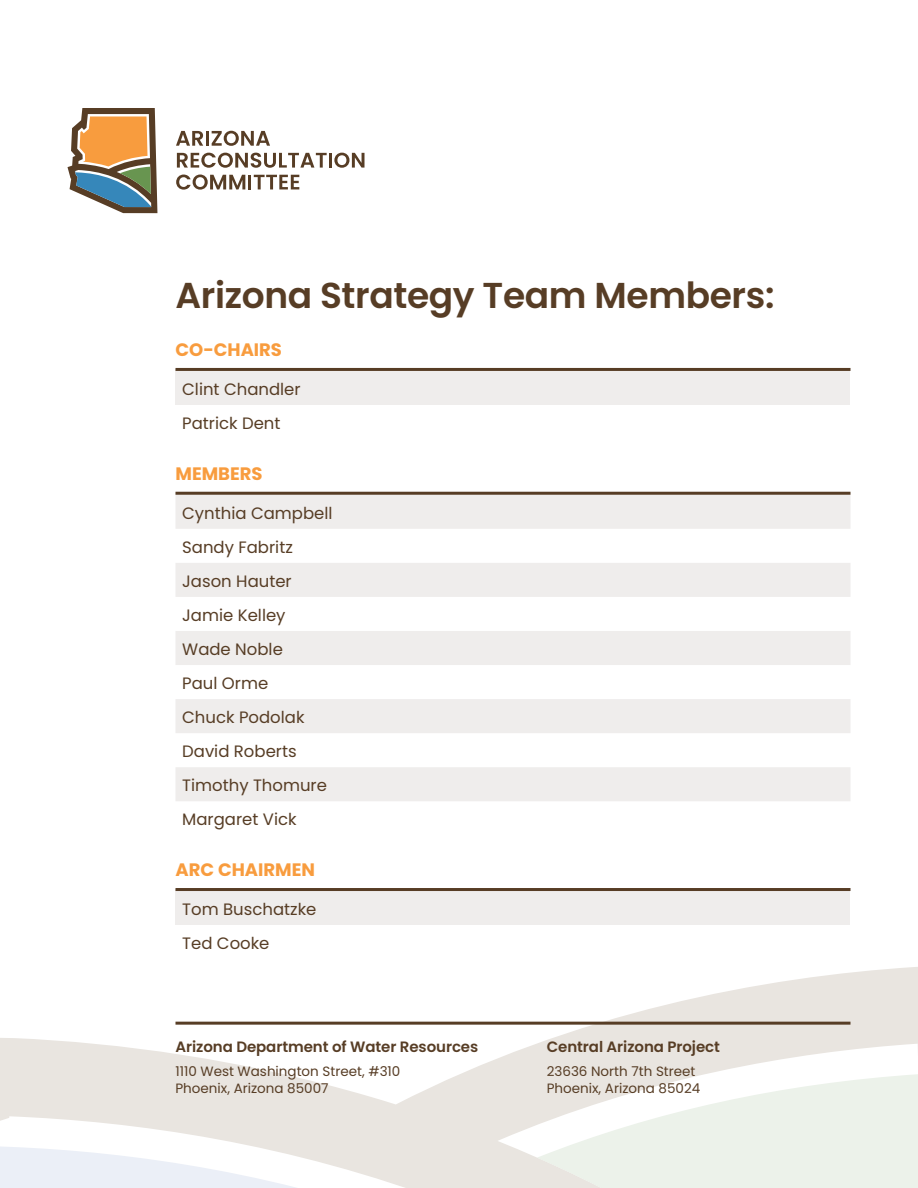
<style>
.page{position:relative;width:918px;height:1188px;background:#fff}
.page>*{position:absolute;margin:0;border:0;box-sizing:border-box;transform-origin:0 0}
.t1{font:600 36px "Poppins";letter-spacing:-.01em;color:#573d25}
.t2{font:700 18px "Poppins";color:#f89c3e}
.t3{font:16.5px/34px "Poppins";color:#573d25}
.t4{font:600 15px "Poppins";letter-spacing:-.005em;color:#573d25}
.t5{font:13.5px/18px "Poppins";color:#573d25}
</style>
<div class="page">
<svg style="left:0;top:967px;width:918px;height:161px"></svg>
<svg style="left:537px;top:1074px;width:381px;height:54px"></svg>
<svg style="left:6px;top:1128px;width:912px;height:60px"></svg>
<svg style="left:0;top:1146px;width:6px;height:42px"></svg>
<hr style="left:176px;top:1022px;width:674px;height:3px;background:#573d25">
<svg style="left:176px;top:131px;width:27px;height:15px"></svg>
<hr style="left:206px;top:131px;width:3px;height:15px;background:#573d25">
<svg style="left:212px;top:131px;width:58px;height:15px"></svg>
<svg style="left:177px;top:153px;width:150px;height:15px"></svg>
<hr style="left:329px;top:153px;width:3px;height:15px;background:#573d25">
<svg style="left:334px;top:153px;width:30px;height:15px"></svg>
<svg style="left:176px;top:175px;width:69px;height:15px"></svg>
<hr style="left:248px;top:175px;width:3px;height:14px;background:#573d25">
<svg style="left:254px;top:175px;width:45px;height:14px"></svg>
<svg style="left:67px;top:108px;width:90px;height:105px"></svg>
<div style="left:176px;top:369px;width:674px;height:36px;background:#efedec"></div>
<hr style="left:176px;top:368px;width:674px;height:3px;background:#573d25">
<div style="left:176px;top:890px;width:674px;height:35px;background:#efedec"></div>
<hr style="left:176px;top:888px;width:674px;height:3px;background:#573d25">
<svg style="left:176px;top:495px;width:674px;height:306px;fill:#efedec"></svg>
<hr style="left:176px;top:492px;width:674px;height:3px;background:#573d25">
<h1 class="t1" style="left:176px;top:274px;width:601px">Arizona Strategy Team Members:</h1>
<p class="t2" style="left:176px;top:339px;width:108px">CO-CHAIRS</p>
<p class="t3" style="left:182px;top:372px;width:120px">Clint Chandler<br>Patrick Dent</p>
<p class="t2" style="left:176px;top:463px;width:89px">MEMBERS</p>
<p class="t3" style="left:182px;top:496px;width:152px">Cynthia Campbell<br>Sandy Fabritz<br>Jason Hauter<br>Jamie Kelley<br>Wade Noble<br>Paul Orme<br>Chuck Podolak<br>David Roberts<br>Timothy Thomure<br>Margaret Vick</p>
<p class="t2" style="left:176px;top:859px;width:141px">ARC CHAIRMEN</p>
<p class="t3" style="left:182px;top:892px;width:136px">Tom Buschatzke<br>Ted Cooke</p>
<p class="t4" style="left:176px;top:1038px;width:304px">Arizona Department of Water Resources</p>
<p class="t4" style="left:547px;top:1038px;width:175px">Central Arizona Project</p>
<p class="t5" style="left:176px;top:1062px;width:226px">1110 West Washington Street, #310<br>Phoenix, Arizona 85007</p>
<p class="t5" style="left:547px;top:1062px;width:155px">23636 North 7th Street<br>Phoenix, Arizona 85024</p>
</div>
